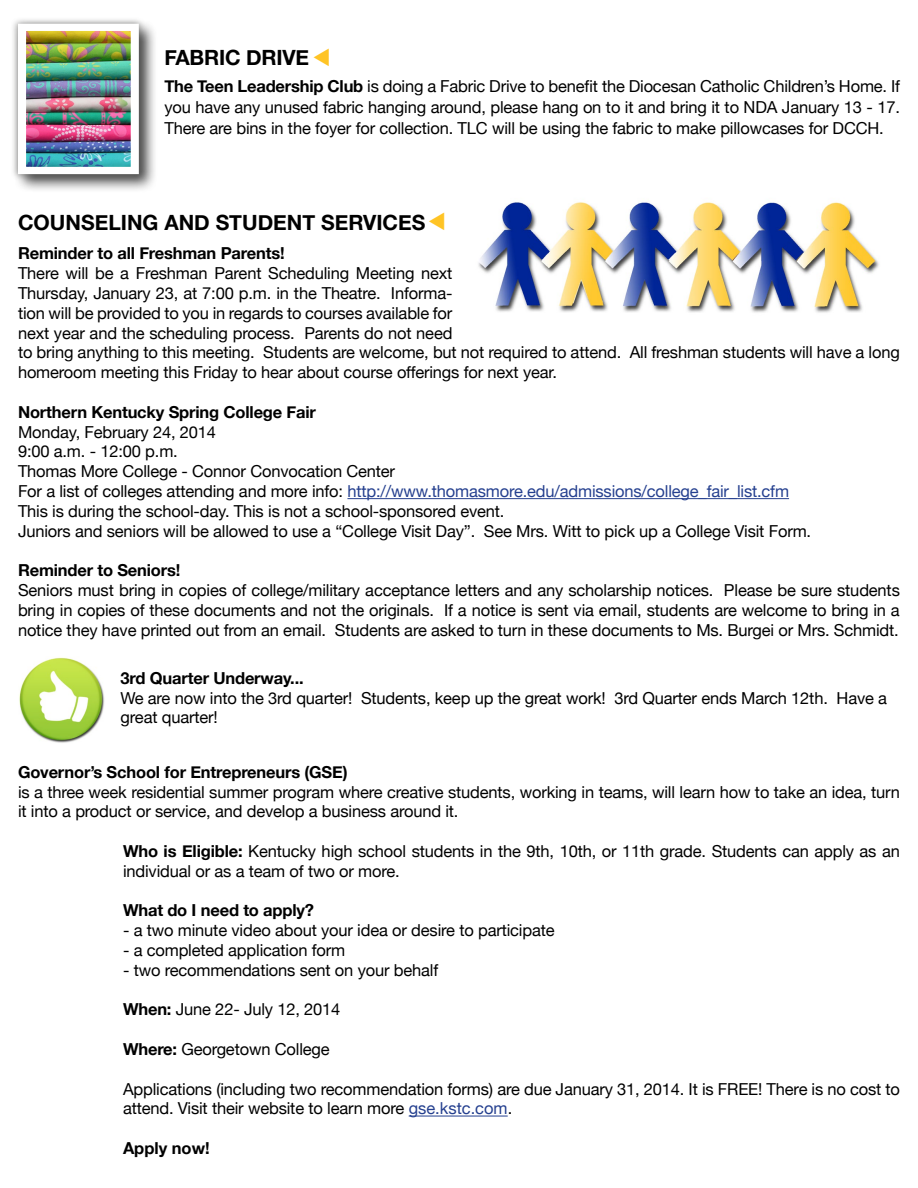
<style>
.page{position:relative;width:918px;height:1188px;background:#fff}
.page>*{position:absolute;margin:0;border:0;box-sizing:border-box;transform-origin:0 0}
.t1{font:700 21px "Helvetica Neue";color:#000}
.t2{font:21px "Monotype Sorts";color:#ffc425}
.t3{font:16.5px/19.8px "Helvetica Neue";letter-spacing:-.01em;color:#000}
.t4{font:700 16.5px "Helvetica Neue";letter-spacing:-.01em;color:#000}
.t5{font:16.5px "Helvetica Neue";letter-spacing:-.01em;color:#25408f}
.s1{font-weight:700}
.s2{color:#000}
.s3{color:#25408f}
</style>
<div class="page">
<img style="left:478px;top:202px;width:402px;height:111px">
<hr style="left:347px;top:498px;width:442px;height:1px;background:#25408f">
<hr style="left:409px;top:1116px;width:99px;height:1px;background:#25408f">
<img style="left:19px;top:657px;width:86px;height:86px">
<div style="left:14px;top:20px;width:144px;height:173px;background:#000;opacity:.75"></div>
<div style="left:11px;top:17px;width:135px;height:164px;background:#6b6b69;opacity:.75"></div>
<img style="left:27px;top:32px;width:103px;height:133px">
<div style="left:18px;top:23px;width:121px;height:151px;border:8px solid #fff"></div>
<p class="t2" style="left:331px;top:48px;width:20px;rotate:90deg">t</p>
<p class="t1" style="left:164px;top:42px;width:146px">FABRIC DRIVE</p>
<p class="t3" style="left:164px;top:77px;width:737px;line-height:21px;text-align:justify"><span class="s1">The Teen Leadership Club</span> is doing a Fabric Drive to benefit the Diocesan Catholic Children’s Home. If you have any unused fabric hanging around, please hang on to it and bring it to NDA January 13 - 17.<br>There are bins in the foyer for collection. TLC will be using the fabric to make pillowcases for DCCH.</p>
<p class="t2" style="left:446px;top:212px;width:20px;rotate:90deg">t</p>
<p class="t1" style="left:18px;top:206px;width:409px">COUNSELING AND STUDENT SERVICES</p>
<p class="t4" style="left:18px;top:241px;width:268px">Reminder to all Freshman Parents!</p>
<p class="t3" style="left:18px;top:264px;width:883px">There will be a Freshman Parent Scheduling Meeting next<br>Thursday, January 23, at 7:00 p.m. in the Theatre. Informa-<br>tion will be provided to you in regards to courses available for<br>next year and the scheduling process. Parents do not need<br>to bring anything to this meeting. Students are welcome, but not required to attend. All freshman students will have a long homeroom meeting this Friday to hear about course offerings for next year.</p>
<p class="t4" style="left:18px;top:399px;width:300px">Northern Kentucky Spring College Fair</p>
<p class="t3" style="left:18px;top:423px;width:200px">Monday, February 24, 2014</p>
<p class="t3" style="left:18px;top:443px;width:161px">9:00 a.m. - 12:00 p.m.</p>
<p class="t3" style="left:18px;top:462px;width:379px">Thomas More College - Connor Convocation Center</p>
<p class="t5" style="left:18px;top:479px;width:773px"><span class="s2">For a list of colleges attending and more info:</span> http://www.thomasmore.edu/admissions/college_fair_list.cfm</p>
<p class="t3" style="left:18px;top:502px;width:488px">This is during the school-day. This is not a school-sponsored event.</p>
<p class="t3" style="left:18px;top:522px;width:795px">Juniors and seniors will be allowed to use a “College Visit Day”. See Mrs. Witt to pick up a College Visit Form.</p>
<p class="t4" style="left:18px;top:557px;width:164px">Reminder to Seniors!</p>
<p class="t3" style="left:18px;top:581px;width:883px;text-align:justify">Seniors must bring in copies of college/military acceptance letters and any scholarship notices. Please be sure students bring in copies of these documents and not the originals. If a notice is sent via email, students are welcome to bring in a notice they have printed out from an email. Students are asked to turn in these documents to Ms. Burgei or Mrs. Schmidt.</p>
<p class="t4" style="left:121px;top:665px;width:185px">3rd Quarter Underway...</p>
<p class="t3" style="left:121px;top:689px;width:768px">We are now into the 3rd quarter! Students, keep up the great work! 3rd Quarter ends March 12th. Have a great quarter!</p>
<p class="t4" style="left:18px;top:759px;width:331px">Governor’s School for Entrepreneurs (GSE)</p>
<p class="t3" style="left:18px;top:783px;width:884px">is a three week residential summer program where creative students, working in teams, will learn how to take an idea, turn it into a product or service, and develop a business around it.</p>
<p class="t3" style="left:123px;top:842px;width:778px"><span class="s1">Who is Eligible:</span> Kentucky high school students in the 9th, 10th, or 11th grade. Students can apply as an individual or as a team of two or more.</p>
<p class="t4" style="left:123px;top:898px;width:193px">What do I need to apply?</p>
<p class="t3" style="left:123px;top:921px;width:433px">- a two minute video about your idea or desire to participate</p>
<p class="t3" style="left:123px;top:941px;width:224px">- a completed application form</p>
<p class="t3" style="left:123px;top:961px;width:317px">- two recommendations sent on your behalf</p>
<p class="t3" style="left:123px;top:1001px;width:219px"><span class="s1">When:</span> June 22- July 12, 2014</p>
<p class="t3" style="left:123px;top:1040px;width:208px"><span class="s1">Where:</span> Georgetown College</p>
<p class="t3" style="left:123px;top:1080px;width:779px">Applications (including two recommendation forms) are due January 31, 2014. It is FREE! There is no cost to attend. Visit their website to learn more <span class="s3">gse.kstc.com</span>.</p>
<p class="t4" style="left:123px;top:1135px;width:88px">Apply now!</p>
</div>
